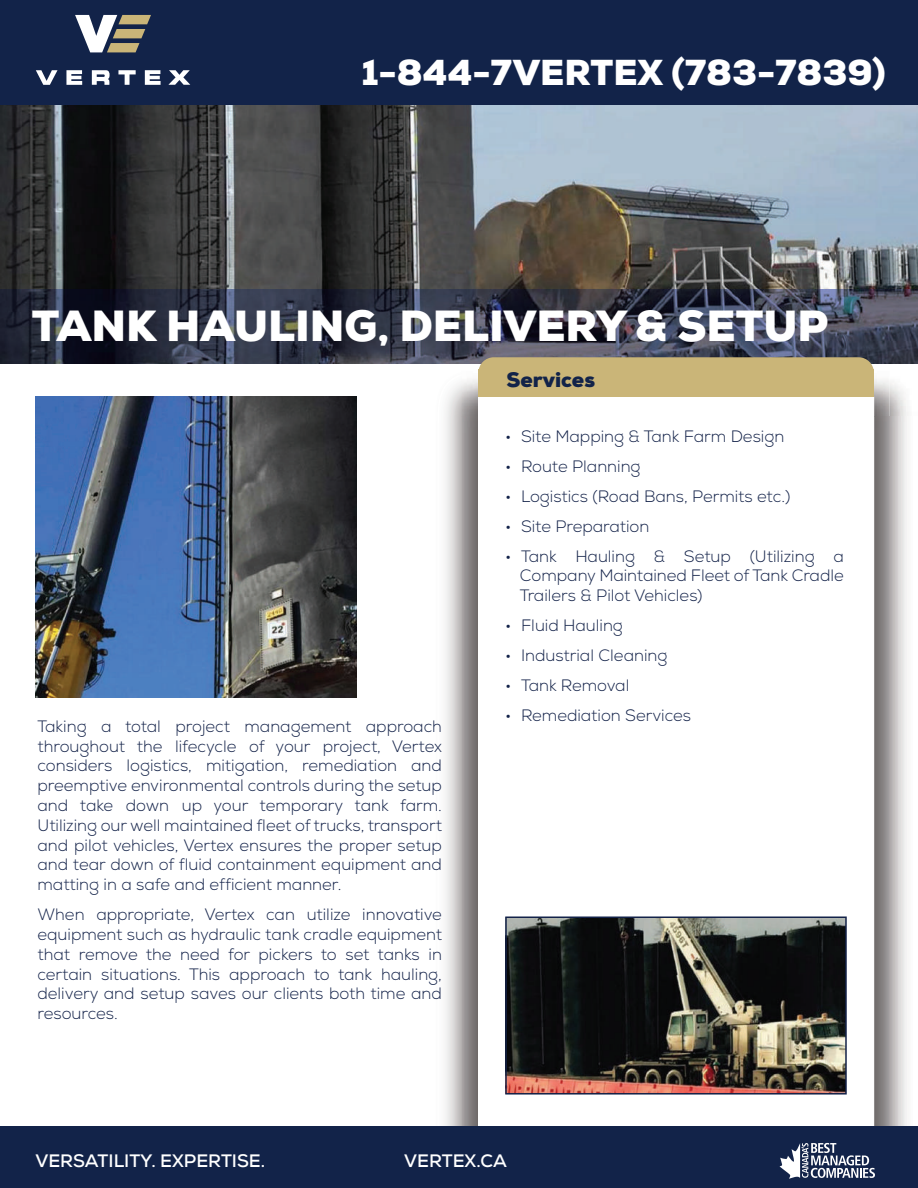
<style>
.page{position:relative;width:918px;height:1188px;background:#fff}
.page>*{position:absolute;margin:0;border:0;box-sizing:border-box;transform-origin:0 0}
.t1{font:900 43.5px "Nexa";color:#fff}
.t2{font:900 36px "Nexa";color:#fff}
.t3{font:900 21px "Nexa";color:#122349}
.t4{font:700 18px "Nexa";color:#fff}
.t5{font:300 16.5px/19.8px "Nexa";color:#132249;text-align:justify}
</style>
<div class="page">
<div style="left:0;top:0;width:918px;height:106px;background:#122349"></div>
<svg style="left:75px;top:15px;width:76px;height:37px"></svg>
<svg style="left:36px;top:70px;width:22px;height:15px"></svg>
<svg style="left:66px;top:70px;width:16px;height:15px"></svg>
<svg style="left:92px;top:70px;width:18px;height:15px"></svg>
<svg style="left:118px;top:70px;width:18px;height:15px"></svg>
<svg style="left:145px;top:70px;width:16px;height:15px"></svg>
<svg style="left:168px;top:70px;width:22px;height:15px"></svg>
<img style="left:0;top:105px;width:918px;height:185px">
<img style="left:0;top:290px;width:918px;height:74px">
<img style="left:35px;top:396px;width:321px;height:302px">
<img style="left:889px;top:382px;width:20px;height:34px">
<img style="left:874px;top:416px;width:33px;height:710px">
<img style="left:462px;top:365px;width:427px;height:52px">
<img style="left:462px;top:416px;width:16px;height:710px">
<div style="left:478px;top:359px;width:396px;height:781px;background:#fff;border-radius:15px"></div>
<div style="left:478px;top:357px;width:396px;height:31px;background:#cab578;border-radius:15px"></div>
<div style="left:478px;top:370px;width:396px;height:27px;background:#cab578"></div>
<div style="left:0;top:1126px;width:918px;height:62px;background:#122349"></div>
<svg style="left:779px;top:1142px;width:96px;height:37px"></svg>
<img style="left:508px;top:919px;width:336px;height:173px">
<div style="left:505px;top:916px;width:342px;height:179px;border:2px solid #132249"></div>
<h2 class="t2" style="left:362px;top:50px;width:525px">1-844-7VERTEX (783-7839)</h2>
<h1 class="t1" style="left:32px;top:298px;width:798px">TANK HAULING, DELIVERY &amp; SETUP</h1>
<p class="t5" style="left:38px;top:717px;width:406px">Taking a total project management approach throughout the lifecycle of your project, Vertex considers logistics, mitigation, remediation and preemptive environmental controls during the setup and take down up your temporary tank farm.<br>Utilizing our well maintained fleet of trucks, transport and pilot vehicles, Vertex ensures the proper setup and tear down of fluid containment equipment and matting in a safe and efficient manner.</p>
<p class="t5" style="left:38px;top:905px;width:406px">When appropriate, Vertex can utilize innovative equipment such as hydraulic tank cradle equipment that remove the need for pickers to set tanks in certain situations. This approach to tank hauling, delivery and setup saves our clients both time and resources.</p>
<p class="t3" style="left:507px;top:366px;width:90px">Services</p>
<p class="t5" style="left:505px;top:426px;width:281px">• Site Mapping &amp; Tank Farm Design</p>
<p class="t5" style="left:505px;top:456px;width:137px">• Route Planning</p>
<p class="t5" style="left:505px;top:486px;width:287px">• Logistics (Road Bans, Permits etc.)</p>
<p class="t5" style="left:505px;top:516px;width:146px">• Site Preparation</p>
<p class="t5" style="left:520px;top:546px;width:325px;text-indent:-15px">• Tank Hauling &amp; Setup (Utilizing a Company Maintained Fleet of Tank Cradle Trailers &amp; Pilot Vehicles)</p>
<p class="t5" style="left:505px;top:616px;width:119px">• Fluid Hauling</p>
<p class="t5" style="left:505px;top:646px;width:164px">• Industrial Cleaning</p>
<p class="t5" style="left:505px;top:676px;width:126px">• Tank Removal</p>
<p class="t5" style="left:505px;top:706px;width:188px">• Remediation Services</p>
<p class="t4" style="left:35px;top:1150px;width:231px">VERSATILITY. EXPERTISE.</p>
<p class="t4" style="left:404px;top:1150px;width:104px">VERTEX.CA</p>
</div>
